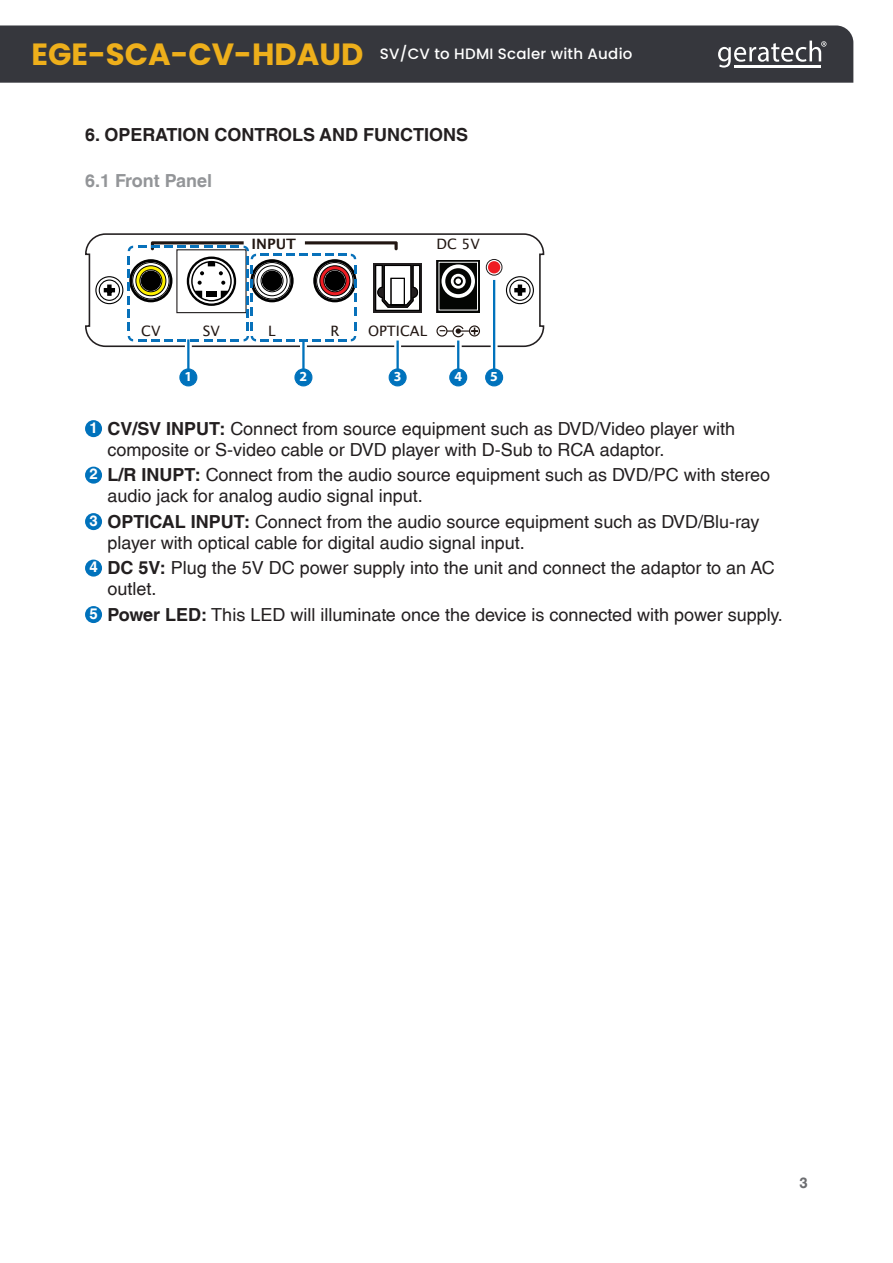
<style>
.page{position:relative;width:893px;height:1263px;background:#fff}
.page>*{position:absolute;margin:0;border:0;box-sizing:border-box;transform-origin:0 0}
.Callout_List{font:18px/21px "Helvetica LT Std";color:#231f20}
.Paragraph_Header{font:700 18px "Helvetica LT Std";color:#231f20}
.Sub_Header{font:700 18px "Helvetica LT Std";color:#939598}
.t1{font:500 15px "Poppins";letter-spacing:.015em;color:#fff}
.Diagram_Callouts{font:700 15px "Helvetica LT Std";color:#fff}
.t2{font:700 15px "Helvetica LT Std";color:#6c6d70}
.t3{font:14.25px "Lucida Sans";color:#221713}
.t4{font:600 14.25px "Lucida Sans";color:#221713}
.t5{font:700 13.8px "Myriad Pro";color:#fff}
.s1{font-weight:700;font-size:30.75px;color:#eeaf1b}
.s2{font-weight:700}
</style>
<div class="page">
<div style="left:0;top:25px;width:853px;height:58px;background:#36373d"></div>
<svg style="left:718px;top:41px;width:108px;height:27px"></svg>
<hr style="left:762px;top:65px;width:30px;height:2px;background:#fff">
<hr style="left:792px;top:65px;width:29px;height:2px;background:#fff">
<hr style="left:734px;top:65px;width:28px;height:2px;background:#fff">
<svg style="left:85px;top:233px;width:459px;height:115px"></svg>
<div style="left:506px;top:276px;width:28px;height:28px;border:1px solid #000;border-radius:50%"></div>
<div style="left:394px;top:340px;width:7px;height:34px;background:#fff"></div>
<hr style="left:396px;top:340px;width:3px;height:34px;background:#0072bc">
<div style="left:389px;top:369px;width:17px;height:17px;background:#0072bc;border-radius:50%"></div>
<div style="left:389px;top:368px;width:18px;height:18px;border:1px solid #0072bc;border-radius:50%"></div>
<div style="left:185px;top:339px;width:7px;height:35px;background:#fff"></div>
<hr style="left:187px;top:339px;width:3px;height:35px;background:#0072bc">
<div style="left:180px;top:369px;width:17px;height:17px;background:#0072bc;border-radius:50%"></div>
<div style="left:179px;top:368px;width:18px;height:18px;border:1px solid #0072bc;border-radius:50%"></div>
<div style="left:300px;top:339px;width:7px;height:35px;background:#fff"></div>
<hr style="left:302px;top:339px;width:3px;height:35px;background:#0072bc">
<div style="left:295px;top:369px;width:17px;height:17px;background:#0072bc;border-radius:50%"></div>
<div style="left:294px;top:368px;width:18px;height:18px;border:1px solid #0072bc;border-radius:50%"></div>
<svg style="left:455px;top:341px;width:7px;height:27px"></svg>
<hr style="left:457px;top:340px;width:2px;height:34px;background:#0072bc">
<div style="left:450px;top:369px;width:17px;height:17px;background:#0072bc;border-radius:50%"></div>
<div style="left:449px;top:368px;width:18px;height:18px;border:1px solid #0072bc;border-radius:50%"></div>
<svg style="left:491px;top:341px;width:7px;height:27px"></svg>
<hr style="left:493px;top:280px;width:2px;height:94px;background:#0072bc">
<div style="left:486px;top:369px;width:17px;height:17px;background:#0072bc;border-radius:50%"></div>
<div style="left:485px;top:368px;width:18px;height:18px;border:1px solid #0072bc;border-radius:50%"></div>
<svg style="left:95px;top:241px;width:436px;height:100px"></svg>
<div style="left:85px;top:420px;width:17px;height:17px;background:#0072bc;border-radius:50%"></div>
<div style="left:85px;top:467px;width:17px;height:17px;background:#0072bc;border-radius:50%"></div>
<div style="left:85px;top:513px;width:17px;height:17px;background:#0072bc;border-radius:50%"></div>
<div style="left:85px;top:560px;width:17px;height:17px;background:#0072bc;border-radius:50%"></div>
<div style="left:85px;top:606px;width:17px;height:17px;background:#0072bc;border-radius:50%"></div>
<p class="t1" style="left:31px;top:45px;width:602px"><span class="s1">EGE-SCA-CV-HDAUD</span> SV/CV to HDMI Scaler with Audio</p>
<p class="Paragraph_Header" style="left:85px;top:123px;width:385px">6. OPERATION CONTROLS AND FUNCTIONS</p>
<p class="Sub_Header" style="left:85px;top:170px;width:129px">6.1 Front Panel</p>
<p class="t4" style="left:251px;top:235px;width:46px">INPUT</p>
<p class="t3" style="left:437px;top:235px;width:45px">DC 5V</p>
<p class="t3" style="left:141px;top:323px;width:21px">CV</p>
<p class="t3" style="left:203px;top:323px;width:18px">SV</p>
<p class="t3" style="left:330px;top:323px;width:11px">R</p>
<p class="t3" style="left:268px;top:323px;width:9px">L</p>
<p class="t3" style="left:368px;top:323px;width:61px">OPTICAL</p>
<p class="t5" style="left:185px;top:368px;width:9px">1</p>
<p class="t5" style="left:300px;top:368px;width:9px">2</p>
<p class="t5" style="left:394px;top:368px;width:9px">3</p>
<p class="t5" style="left:454px;top:368px;width:9px">4</p>
<p class="t5" style="left:490px;top:368px;width:9px">5</p>
<p class="Diagram_Callouts" style="left:89px;top:418px;width:10px">1</p>
<p class="Callout_List" style="left:108px;top:418px;width:629px"><span class="s2">CV/SV INPUT:</span> Connect from source equipment such as DVD/Video player with composite or S-video cable or DVD player with D-Sub to RCA adaptor.</p>
<p class="Diagram_Callouts" style="left:89px;top:465px;width:10px">2</p>
<p class="Callout_List" style="left:108px;top:464px;width:664px"><span class="s2">L/R INUPT:</span> Connect from the audio source equipment such as DVD/PC with stereo audio jack for analog audio signal input.</p>
<p class="Diagram_Callouts" style="left:89px;top:511px;width:10px">3</p>
<p class="Callout_List" style="left:108px;top:511px;width:653px"><span class="s2">OPTICAL INPUT:</span> Connect from the audio source equipment such as DVD/Blu-ray player with optical cable for digital audio signal input.</p>
<p class="Diagram_Callouts" style="left:89px;top:558px;width:10px">4</p>
<p class="Callout_List" style="left:108px;top:557px;width:669px"><span class="s2">DC 5V:</span> Plug the 5V DC power supply into the unit and connect the adaptor to an AC outlet.</p>
<p class="Diagram_Callouts" style="left:89px;top:604px;width:10px">5</p>
<p class="Callout_List" style="left:108px;top:604px;width:677px"><span class="s2">Power LED:</span> This LED will illuminate once the device is connected with power supply.</p>
<p class="t2" style="left:800px;top:1173px;width:10px">3</p>
</div>
